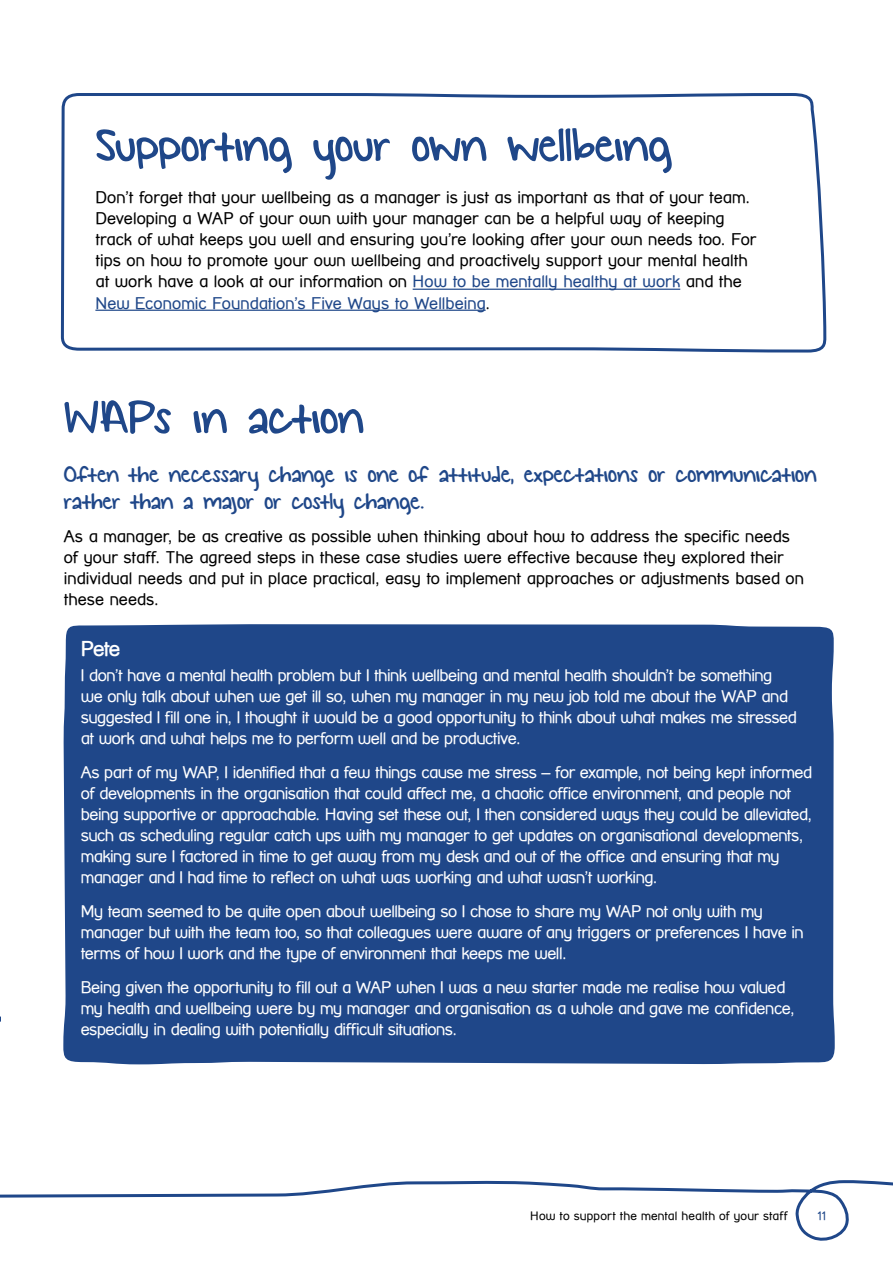
<style>
.page{position:relative;width:893px;height:1263px;background:#fff}
.page>*{position:absolute;margin:0;border:0;box-sizing:border-box;transform-origin:0 0}
.t1{font:52.5px "KG Small Town Southern Girl";letter-spacing:-.01em;color:#1f4789}
.t2{font:25.5px/27px "KG Small Town Southern Girl";letter-spacing:-.005em;color:#1f4789}
.t3{font:700 21px "Street Corner";color:#fff}
.t4{font:16.5px/21px "Street Corner";letter-spacing:-.03em;color:#fff}
.t5{font:16.5px/21px "Street Corner";color:#000}
.t6{font:12px "Street Corner";letter-spacing:.015em;color:#000}
.t7{font:12px "Street Corner";color:#1f4789}
.s1{color:#1f4789}
</style>
<div class="page">
<div style="left:63px;top:624px;width:772px;height:441px;background:#1f4789"></div>
<svg style="left:60px;top:93px;width:767px;height:260px"></svg>
<hr style="left:413px;top:289px;width:267px;height:1px;background:#1f4789">
<hr style="left:95px;top:310px;width:391px;height:1px;background:#1f4789">
<svg style="left:3px;top:1180px;width:890px;height:61px"></svg>
<svg style="left:0;top:1194px;width:3px;height:4px"></svg>
<h1 class="t1" style="left:95px;top:117px;width:578px">Supporting your own wellbeing</h1>
<p class="t5" style="left:95px;top:187px;width:663px">Don’t forget that your wellbeing as a manager is just as important as that of your team.<br>Developing a WAP of your own with your manager can be a helpful way of keeping track of what keeps you well and ensuring you’re looking after your own needs too. For tips on how to promote your own wellbeing and proactively support your mental health at work have a look at our information on <span class="s1">How to be mentally healthy at work</span> and the <span class="s1">New Economic Foundation’s Five Ways to Wellbeing</span>.</p>
<h1 class="t1" style="left:64px;top:389px;width:302px">WAPs in action</h1>
<h2 class="t2" style="left:64px;top:462px;width:754px">Often the necessary change is one of attitude, expectations or communication rather than a major or costly change.</h2>
<p class="t5" style="left:64px;top:526px;width:742px">As a manager, be as creative as possible when thinking about how to address the specific needs of your staff. The agreed steps in these case studies were effective because they explored their individual needs and put in place practical, easy to implement approaches or adjustments based on these needs.</p>
<p class="t3" style="left:81px;top:637px;width:41px">Pete</p>
<p class="t4" style="left:81px;top:665px;width:717px">I don’t have a mental health problem but I think wellbeing and mental health shouldn’t be something we only talk about when we get ill so, when my manager in my new job told me about the WAP and suggested I fill one in, I thought it would be a good opportunity to think about what makes me stressed at work and what helps me to perform well and be productive.</p>
<p class="t4" style="left:81px;top:762px;width:733px">As part of my WAP, I identified that a few things cause me stress – for example, not being kept informed of developments in the organisation that could affect me, a chaotic office environment, and people not being supportive or approachable. Having set these out, I then considered ways they could be alleviated, such as scheduling regular catch ups with my manager to get updates on organisational developments, making sure I factored in time to get away from my desk and out of the office and ensuring that my manager and I had time to reflect on what was working and what wasn’t working.</p>
<p class="t4" style="left:81px;top:901px;width:724px">My team seemed to be quite open about wellbeing so I chose to share my WAP not only with my manager but with the team too, so that colleagues were aware of any triggers or preferences I have in terms of how I work and the type of environment that keeps me well.</p>
<p class="t4" style="left:81px;top:976px;width:715px">Being given the opportunity to fill out a WAP when I was a new starter made me realise how valued my health and wellbeing were by my manager and organisation as a whole and gave me confidence, especially in dealing with potentially difficult situations.</p>
<p class="t6" style="left:530px;top:1209px;width:259px">How to support the mental health of your staff</p>
<p class="t7" style="left:817px;top:1209px;width:10px">11</p>
</div>
